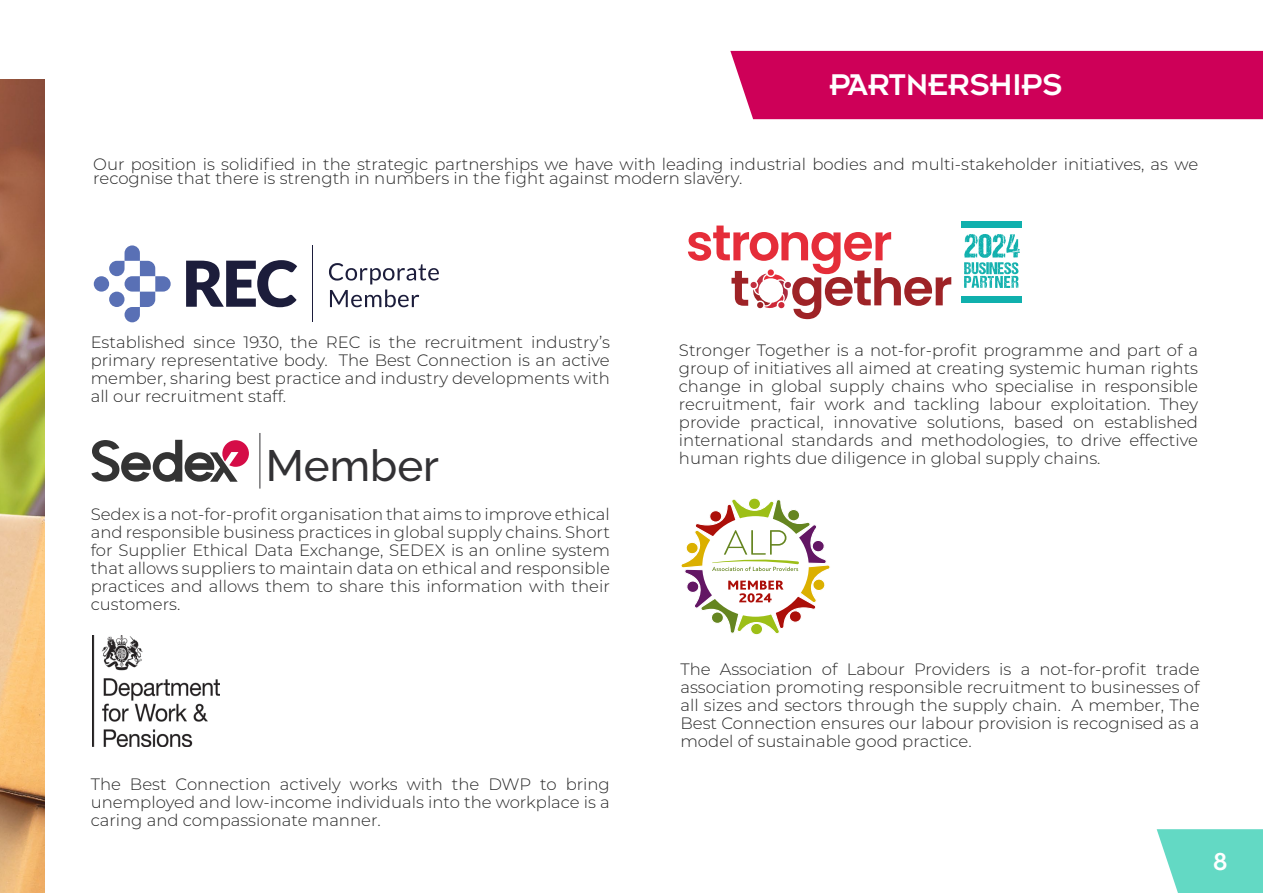
<style>
.page{position:relative;width:1263px;height:893px;background:#fff}
.page>*{position:absolute;margin:0;border:0;box-sizing:border-box;transform-origin:0 0}
.t1{font:500 43.65px "Raleway";color:#323134}
.t2{font:33px "Insignia";color:#fff}
.t3{font:27px "Insignia";color:#fff}
.t4{font:300 16.5px/18px "Montserrat";color:#262626;text-align:justify}
</style>
<div class="page">
<svg style="left:1157px;top:829px;width:106px;height:64px;background:#72dcc9"></svg>
<img style="left:0;top:79px;width:45px;height:814px">
<div style="left:730px;top:50px;width:533px;height:70px;background:#ce0058"></div>
<svg style="left:186px;top:260px;width:111px;height:47px"></svg>
<div style="left:94px;top:276px;width:15px;height:16px;background:#5970b5;border-radius:50%"></div>
<svg style="left:109px;top:245px;width:62px;height:77px"></svg>
<hr style="left:313px;top:245px;width:1px;height:77px;background:#1c1d3b">
<svg style="left:329px;top:263px;width:110px;height:44px"></svg>
<svg style="left:681px;top:498px;width:149px;height:137px"></svg>
<svg style="left:688px;top:226px;width:263px;height:93px"></svg>
<div style="left:961px;top:221px;width:60px;height:7px;background:#10b0ad"></div>
<div style="left:961px;top:297px;width:60px;height:6px;background:#10b0ad"></div>
<svg style="left:964px;top:234px;width:56px;height:54px"></svg>
<svg style="left:91px;top:440px;width:158px;height:42px"></svg>
<hr style="left:260px;top:433px;width:1px;height:56px;background:#323134">
<img style="left:93px;top:635px;width:127px;height:112px">
<h2 class="t2" style="left:830px;top:68px;width:234px">PARTNERSHIPS</h2>
<p class="t4" style="left:93px;top:156px;width:1106px;line-height:14.1px">Our position is solidified in the strategic partnerships we have with leading industrial bodies and multi-stakeholder initiatives, as we recognise that there is strength in numbers in the fight against modern slavery.</p>
<p class="t4" style="left:91px;top:332px;width:521px">Established since 1930, the REC is the recruitment industry’s primary representative body. The Best Connection is an active member, sharing best practice and industry developments with all our recruitment staff.</p>
<h1 class="t1" style="left:266px;top:440px;width:175px">Member</h1>
<p class="t4" style="left:91px;top:504px;width:521px">Sedex is a not-for-profit organisation that aims to improve ethical and responsible business practices in global supply chains. Short for Supplier Ethical Data Exchange, SEDEX is an online system that allows suppliers to maintain data on ethical and responsible practices and allows them to share this information with their customers.</p>
<p class="t4" style="left:91px;top:774px;width:521px">The Best Connection actively works with the DWP to bring unemployed and low-income individuals into the workplace is a caring and compassionate manner.</p>
<p class="t4" style="left:679px;top:341px;width:521px">Stronger Together is a not-for-profit programme and part of a group of initiatives all aimed at creating systemic human rights change in global supply chains who specialise in responsible recruitment, fair work and tackling labour exploitation. They provide practical, innovative solutions, based on established international standards and methodologies, to drive effective human rights due diligence in global supply chains.</p>
<p class="t4" style="left:680px;top:660px;width:521px">The Association of Labour Providers is a not-for-profit trade association promoting responsible recruitment to businesses of all sizes and sectors through the supply chain. A member, The Best Connection ensures our labour provision is recognised as a model of sustainable good practice.</p>
<h3 class="t3" style="left:1213px;top:847px;width:17px">8</h3>
</div>
